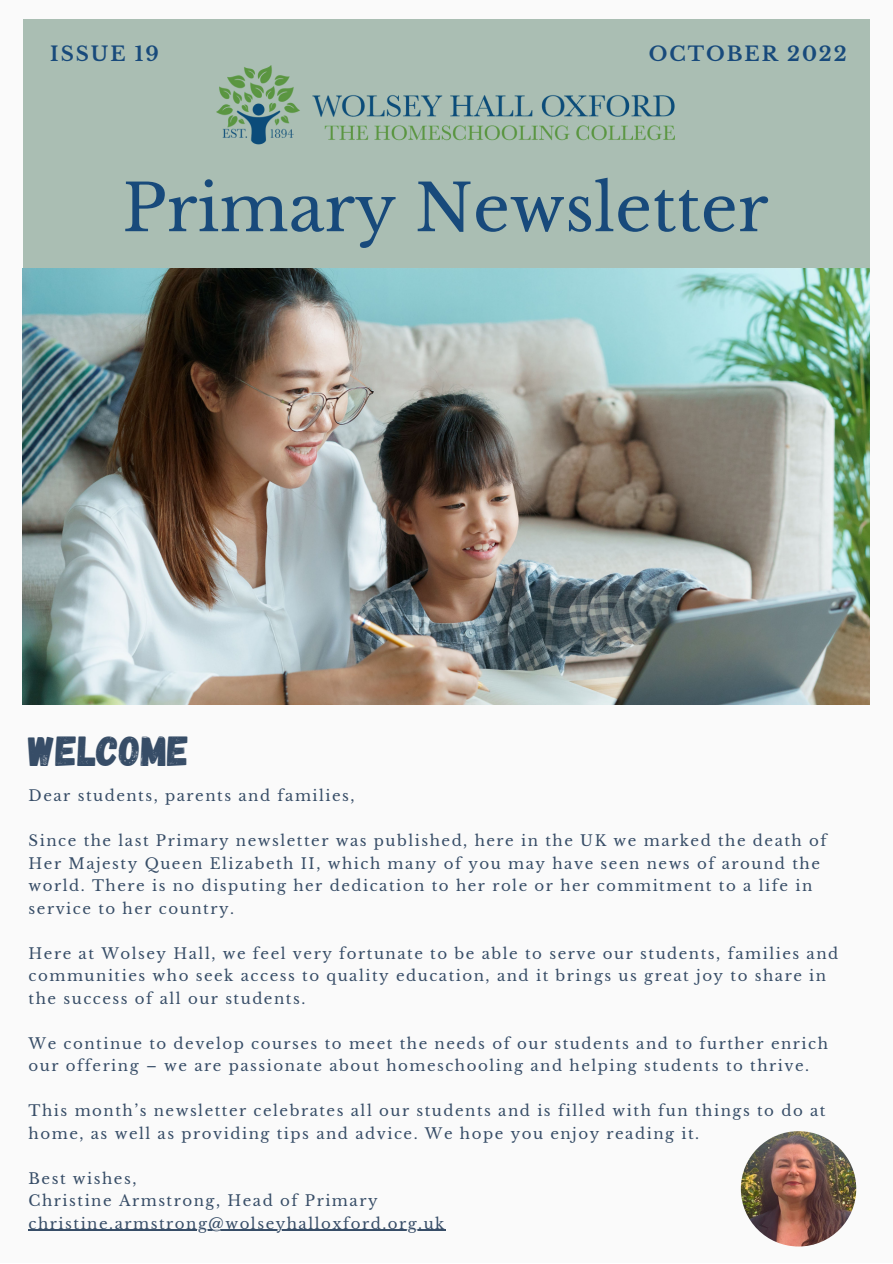
<style>
.page{position:relative;width:893px;height:1264px;background:#fff}
.page>*{position:absolute;margin:0;border:0;box-sizing:border-box;transform-origin:0 0}
.t1{font:64.5px "Libre Baskerville";color:#184a7b}
.t2{font:42px "Gagalin";color:#374d67}
.t3{font:700 19.8px "Libre Baskerville";letter-spacing:.1em;color:#184a7b}
.t4{font:15px/22.5px "Libre Baskerville";letter-spacing:.1em;color:#374d67}
</style>
<div class="page">
<div style="left:0;top:0;width:892px;height:1262px;background:#fafafa"></div>
<div style="left:23px;top:19px;width:846px;height:265px;background:#aabeb3"></div>
<img style="left:23px;top:268px;width:846px;height:437px">
<img style="left:216px;top:65px;width:459px;height:79px">
<img style="left:740px;top:1131px;width:116px;height:115px;border-radius:50%">
<hr style="left:29px;top:1229px;width:417px;height:1px;background:#374d67">
<h3 class="t3" style="left:50px;top:41px;width:110px">ISSUE 19</h3>
<h3 class="t3" style="left:648px;top:41px;width:199px">OCTOBER 2022</h3>
<h1 class="t1" style="left:122px;top:169px;width:647px">Primary Newsletter</h1>
<h2 class="t2" style="left:29px;top:724px;width:162px">WELCOME</h2>
<p class="t4" style="left:29px;top:784px;width:327px">Dear students, parents and families,</p>
<p class="t4" style="left:29px;top:829px;width:799px">Since the last Primary newsletter was published, here in the UK we marked the death of Her Majesty Queen Elizabeth II, which many of you may have seen news of around the world. There is no disputing her dedication to her role or her commitment to a life in service to her country.</p>
<p class="t4" style="left:29px;top:942px;width:811px">Here at Wolsey Hall, we feel very fortunate to be able to serve our students, families and communities who seek access to quality education, and it brings us great joy to share in the success of all our students.</p>
<p class="t4" style="left:29px;top:1032px;width:800px">We continue to develop courses to meet the needs of our students and to further enrich our offering – we are passionate about homeschooling and helping students to thrive.</p>
<p class="t4" style="left:29px;top:1099px;width:798px">This month’s newsletter celebrates all our students and is filled with fun things to do at home, as well as providing tips and advice. We hope you enjoy reading it.</p>
<p class="t4" style="left:29px;top:1167px;width:417px">Best wishes,<br>Christine Armstrong, Head of Primary christine.armstrong@wolseyhalloxford.org.uk</p>
</div>
